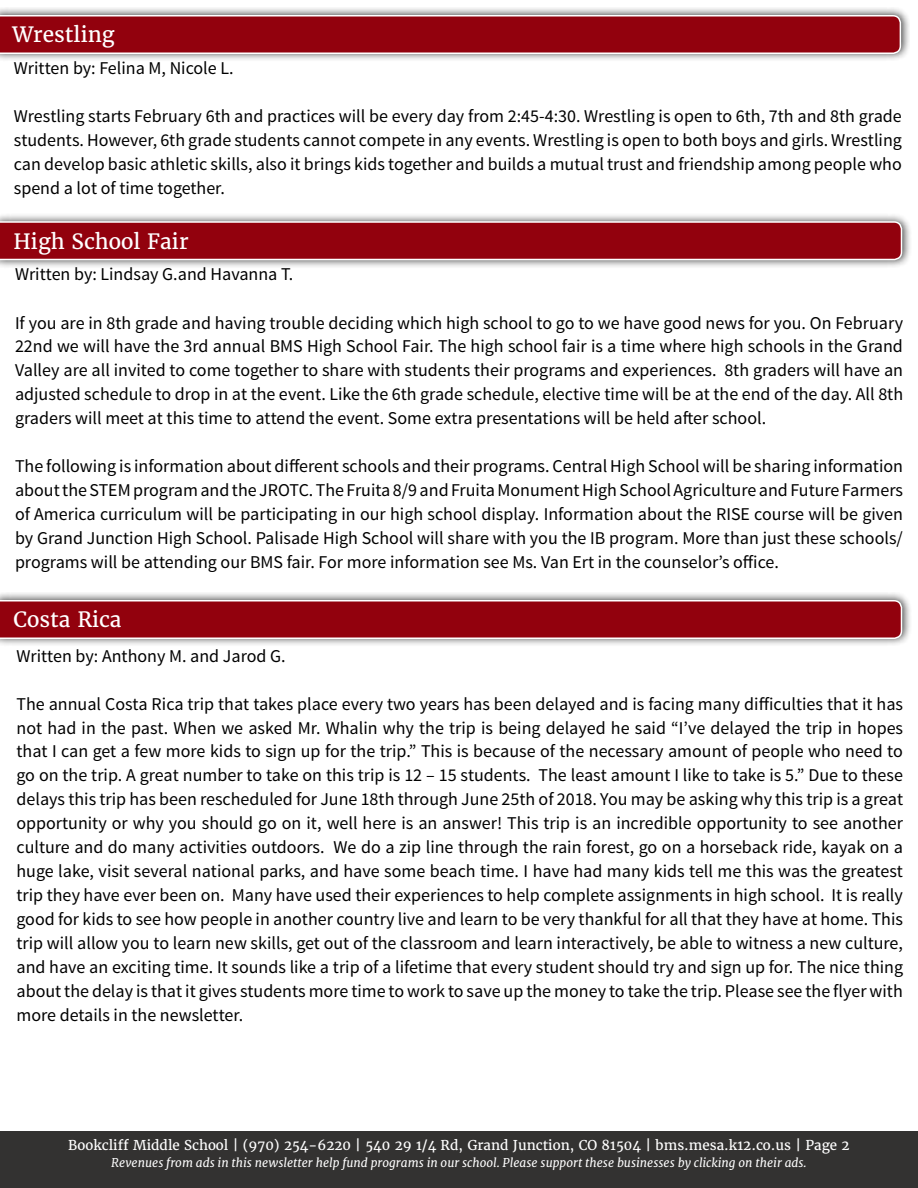
<style>
.page{position:relative;width:918px;height:1188px;background:#fff}
.page>*{position:absolute;margin:0;border:0;box-sizing:border-box;transform-origin:0 0}
.t1{font:21px "Merriweather";color:#fff}
.t2{font:18px/24px "Source Sans Pro";color:#000;text-align:justify}
.t3{font:13.5px "Merriweather";color:#fff}
.t4{font:italic 12px "Merriweather";color:#fff}
</style>
<div class="page">
<div style="left:0;top:1131px;width:918px;height:57px;background:#333231"></div>
<div style="left:0;top:592px;width:912px;height:55px;background:#000;opacity:.75"></div>
<svg style="left:0;top:599px;width:903px;height:41px;background:#9a1b26"></svg>
<div style="left:0;top:7px;width:910px;height:55px;background:#000;opacity:.75"></div>
<svg style="left:0;top:14px;width:902px;height:41px;background:#9a1c26"></svg>
<div style="left:0;top:213px;width:912px;height:56px;background:#000;opacity:.75"></div>
<svg style="left:0;top:220px;width:903px;height:41px;background:#9a1b26"></svg>
<p class="t1" style="left:12px;top:22px;width:104px">Wrestling</p>
<p class="t2" style="left:14px;top:57px;width:221px">Written by: Felina M, Nicole L.</p>
<p class="t2" style="left:14px;top:105px;width:890px">Wrestling starts February 6th and practices will be every day from 2:45-4:30. Wrestling is open to 6th, 7th and 8th grade students. However, 6th grade students cannot compete in any events. Wrestling is open to both boys and girls. Wrestling can develop basic athletic skills, also it brings kids together and builds a mutual trust and friendship among people who spend a lot of time together.</p>
<p class="t1" style="left:14px;top:228px;width:177px">High School Fair</p>
<p class="t2" style="left:15px;top:263px;width:280px">Written by: Lindsay G.and Havanna T.</p>
<p class="t2" style="left:15px;top:311px;width:890px">If you are in 8th grade and having trouble deciding which high school to go to we have good news for you. On February 22nd we will have the 3rd annual BMS High School Fair. The high school fair is a time where high schools in the Grand Valley are all invited to come together to share with students their programs and experiences. 8th graders will have an adjusted schedule to drop in at the event. Like the 6th grade schedule, elective time will be at the end of the day. All 8th graders will meet at this time to attend the event. Some extra presentations will be held after school.</p>
<p class="t2" style="left:15px;top:455px;width:890px">The following is information about different schools and their programs. Central High School will be sharing information about the STEM program and the JROTC. The Fruita 8/9 and Fruita Monument High School Agriculture and Future Farmers of America curriculum will be participating in our high school display. Information about the RISE course will be given by Grand Junction High School. Palisade High School will share with you the IB program. More than just these schools/ programs will be attending our BMS fair. For more information see Ms. Van Ert in the counselor’s office.</p>
<p class="t1" style="left:14px;top:607px;width:110px">Costa Rica</p>
<p class="t2" style="left:16px;top:644px;width:271px">Written by: Anthony M. and Jarod G.</p>
<p class="t2" style="left:16px;top:692px;width:888px">The annual Costa Rica trip that takes place every two years has been delayed and is facing many difficulties that it has not had in the past. When we asked Mr. Whalin why the trip is being delayed he said “I’ve delayed the trip in hopes that I can get a few more kids to sign up for the trip.” This is because of the necessary amount of people who need to go on the trip. A great number to take on this trip is 12 – 15 students. The least amount I like to take is 5.” Due to these delays this trip has been rescheduled for June 18th through June 25th of 2018. You may be asking why this trip is a great opportunity or why you should go on it, well here is an answer! This trip is an incredible opportunity to see another culture and do many activities outdoors. We do a zip line through the rain forest, go on a horseback ride, kayak on a huge lake, visit several national parks, and have some beach time. I have had many kids tell me this was the greatest trip they have ever been on. Many have used their experiences to help complete assignments in high school. It is really good for kids to see how people in another country live and learn to be very thankful for all that they have at home. This trip will allow you to learn new skills, get out of the classroom and learn interactively, be able to witness a new culture, and have an exciting time. It sounds like a trip of a lifetime that every student should try and sign up for. The nice thing about the delay is that it gives students more time to work to save up the money to take the trip. Please see the flyer with more details in the newsletter.</p>
<p class="t3" style="left:68px;top:1137px;width:783px">Bookcliff Middle School | (970) 254-6220 | 540 29 1/4 Rd, Grand Junction, CO 81504 | bms.mesa.k12.co.us | Page 2</p>
<p class="t4" style="left:111px;top:1155px;width:697px">Revenues from ads in this newsletter help fund programs in our school. Please support these businesses by clicking on their ads.</p>
</div>
